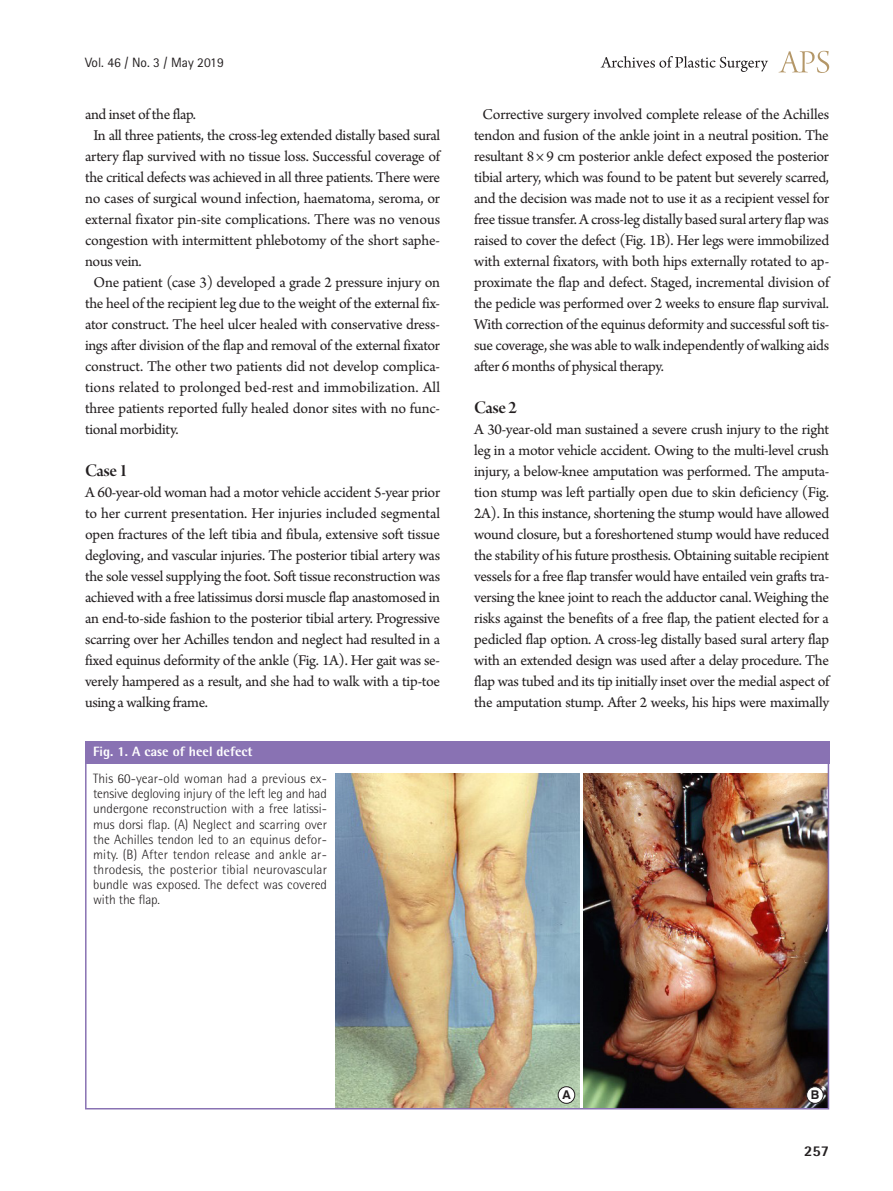
<style>
.page{position:relative;width:893px;height:1191px;background:#fff}
.page>*{position:absolute;margin:0;border:0;box-sizing:border-box;transform-origin:0 0}
.중제목{font:18.75px "Arno Pro Smbd Display";letter-spacing:-.025em;color:#231f20}
.본문{font:15.75px/21px "Arno Pro";letter-spacing:-.02em;color:#231f20;text-align:justify}
.본문_0{font:15.75px/21px "Arno Pro";letter-spacing:-.02em;color:#231f20;text-align:justify}
.t1{font:800 15px "Rotis Semi Sans Std";color:#231f20}
.그림설명{font:300 13.5px/15px "Rotis Semi Sans Std";color:#231f20;text-align:justify}
.표그림제목{font:800 13.5px "Rotis Semi Sans Std";color:#fff}
.t2{font:13.5px "Rotis Sans Serif Std";color:#231f20}
.t3{font:700 12.15px "Swiss 721 BT";color:#231f20}
</style>
<div class="page">
<svg style="left:779px;top:51px;width:50px;height:22px"></svg>
<svg style="left:601px;top:56px;width:167px;height:16px"></svg>
<div style="left:85px;top:742px;width:744px;height:22px;background:#8972b3"></div>
<img style="left:335px;top:774px;width:244px;height:332px">
<img style="left:583px;top:774px;width:243px;height:332px">
<div style="left:558px;top:1086px;width:17px;height:17px;background:#fff;border-radius:50%"></div>
<div style="left:558px;top:1086px;width:17px;height:17px;border:1px solid #231f20;border-radius:50%"></div>
<div style="left:807px;top:1086px;width:16px;height:17px;background:#fff;border-radius:50%"></div>
<div style="left:806px;top:1086px;width:17px;height:17px;border:1px solid #231f20;border-radius:50%"></div>
<div style="left:85px;top:742px;width:744px;height:367px;border:2px solid #8972b3"></div>
<p class="t2" style="left:85px;top:54px;width:140px">Vol. 46 / No. 3 / May 2019</p>
<p class="본문" style="left:85px;top:105px;width:112px">and inset of the flap.</p>
<p class="본문" style="left:85px;top:126px;width:357px;text-indent:9px">In all three patients, the cross-leg extended distally based sural artery flap survived with no tissue loss. Successful coverage of the critical defects was achieved in all three patients. There were no cases of surgical wound infection, haematoma, seroma, or external fixator pin-site complications. There was no venous congestion with intermittent phlebotomy of the short saphe&shy;nous vein.</p>
<p class="본문" style="left:85px;top:273px;width:357px;text-indent:9px">One patient (case 3) developed a grade 2 pressure injury on the heel of the recipient leg due to the weight of the external fix&shy;ator construct. The heel ulcer healed with conservative dress&shy;ings after division of the flap and removal of the external fixator construct. The other two patients did not develop complica&shy;tions related to prolonged bed-rest and immobilization. All three patients reported fully healed donor sites with no func&shy;tional morbidity.</p>
<p class="중제목" style="left:85px;top:460px;width:44px">Case 1</p>
<p class="본문_0" style="left:85px;top:483px;width:357px">A 60-year-old woman had a motor vehicle accident 5-year prior to her current presentation. Her injuries included segmental open fractures of the left tibia and fibula, extensive soft tissue degloving, and vascular injuries. The posterior tibial artery was the sole vessel supplying the foot. Soft tissue reconstruction was achieved with a free latissimus dorsi muscle flap anastomosed in an end-to-side fashion to the posterior tibial artery. Progressive scarring over her Achilles tendon and neglect had resulted in a fixed equinus deformity of the ankle (Fig. 1A). Her gait was se&shy;verely hampered as a result, and she had to walk with a tip-toe using a walking frame.</p>
<p class="표그림제목" style="left:93px;top:743px;width:161px">Fig. 1. A case of heel defect</p>
<p class="그림설명" style="left:93px;top:771px;width:235px">This 60-year-old woman had a previous ex&shy;tensive degloving injury of the left leg and had undergone reconstruction with a free latissi&shy;mus dorsi flap. (A) Neglect and scarring over the Achilles tendon led to an equinus defor&shy;mity. (B) After tendon release and ankle ar&shy;throdesis, the posterior tibial neurovascular bundle was exposed. The defect was covered with the flap.</p>
<p class="본문" style="left:474px;top:105px;width:357px;text-indent:9px">Corrective surgery involved complete release of the Achilles tendon and fusion of the ankle joint in a neutral position. The resultant 8 × 9 cm posterior ankle defect exposed the posterior tibial artery, which was found to be patent but severely scarred, and the decision was made not to use it as a recipient vessel for free tissue transfer. A cross-leg distally based sural artery flap was raised to cover the defect (Fig. 1B). Her legs were immobilized with external fixators, with both hips externally rotated to ap&shy;proximate the flap and defect. Staged, incremental division of the pedicle was performed over 2 weeks to ensure flap survival.<br>With correction of the equinus deformity and successful soft tis&shy;sue coverage, she was able to walk independently of walking aids after 6 months of physical therapy.</p>
<p class="중제목" style="left:474px;top:397px;width:44px">Case 2</p>
<p class="본문_0" style="left:474px;top:420px;width:357px">A 30-year-old man sustained a severe crush injury to the right leg in a motor vehicle accident. Owing to the multi-level crush injury, a below-knee amputation was performed. The amputa&shy;tion stump was left partially open due to skin deficiency (Fig.<br>2A). In this instance, shortening the stump would have allowed wound closure, but a foreshortened stump would have reduced the stability of his future prosthesis. Obtaining suitable recipient vessels for a free flap transfer would have entailed vein grafts tra&shy;versing the knee joint to reach the adductor canal. Weighing the risks against the benefits of a free flap, the patient elected for a pedicled flap option. A cross-leg distally based sural artery flap with an extended design was used after a delay procedure. The flap was tubed and its tip initially inset over the medial aspect of the amputation stump. After 2 weeks, his hips were maximally</p>
<p class="t3" style="left:562px;top:1087px;width:10px">A</p>
<p class="t3" style="left:811px;top:1087px;width:10px">B</p>
<p class="t1" style="left:804px;top:1141px;width:27px">257</p>
</div>
